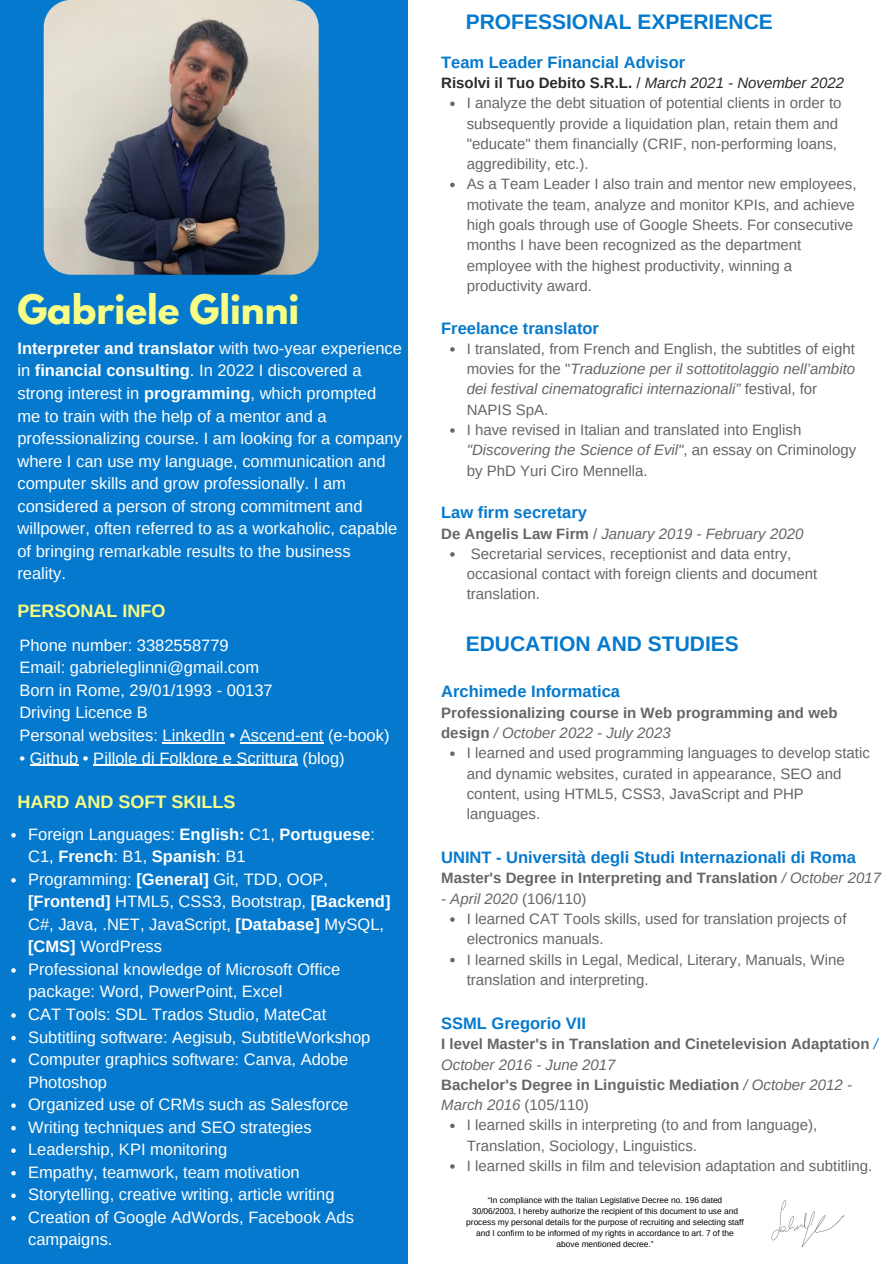
<style>
.page{position:relative;width:894px;height:1264px;background:#fff}
.page>*{position:absolute;margin:0;border:0;box-sizing:border-box;transform-origin:0 0}
.t1{font:700 36px "League Spartan";color:#f7fd85}
.t2{font:700 21px "Arimo";color:#0579cd}
.t3{font:700 18px "Arimo";color:#f7fd85}
.t4{font:16.5px/22.5px "Arimo";color:#fff}
.t5{font:700 16.5px "Arimo";color:#0579cd}
.t6{font:15px/20.2px "Arimo";color:#666}
.t7{font:700 15px/20.2px "Arimo";color:#666}
.t8{font:italic 15px "Arimo";color:#666}
.t9{font:700 15px "Arimo";color:#2b2b2b}
.t10{font:8.4px/11.1px "Arimo";color:#000;text-align:center}
.s1{font-weight:700}
.s2{font-weight:400}
.s3{font-weight:400;font-style:italic}
.s4{font-style:italic}
.s5{font-weight:700;font-style:normal}
.s6{font-style:normal}
.s7{font-weight:400;font-style:italic;color:#0579cd}
</style>
<div class="page">
<div style="left:0;top:0;width:408px;height:1263px;background:#0579cd"></div>
<img style="left:44px;top:0;width:274px;height:275px;border-radius:27px">
<img style="left:771px;top:1200px;width:74px;height:48px">
<hr style="left:162px;top:742px;width:63px;height:1px;background:#fff">
<hr style="left:240px;top:742px;width:83px;height:1px;background:#fff">
<hr style="left:30px;top:764px;width:48px;height:1px;background:#fff">
<hr style="left:93px;top:764px;width:205px;height:1px;background:#fff">
<svg style="left:11px;top:833px;width:5px;height:4px"></svg>
<svg style="left:11px;top:878px;width:5px;height:4px"></svg>
<svg style="left:11px;top:968px;width:5px;height:4px"></svg>
<svg style="left:11px;top:1013px;width:5px;height:4px"></svg>
<svg style="left:11px;top:1035px;width:5px;height:5px"></svg>
<svg style="left:11px;top:1058px;width:5px;height:4px"></svg>
<svg style="left:11px;top:1103px;width:5px;height:4px"></svg>
<svg style="left:11px;top:1125px;width:5px;height:5px"></svg>
<svg style="left:11px;top:1148px;width:5px;height:4px"></svg>
<svg style="left:11px;top:1171px;width:5px;height:4px"></svg>
<svg style="left:11px;top:1193px;width:5px;height:4px"></svg>
<svg style="left:11px;top:1216px;width:5px;height:4px"></svg>
<svg style="left:450px;top:102px;width:4px;height:4px"></svg>
<svg style="left:450px;top:183px;width:4px;height:4px"></svg>
<svg style="left:450px;top:347px;width:4px;height:4px"></svg>
<svg style="left:450px;top:428px;width:4px;height:5px"></svg>
<svg style="left:450px;top:552px;width:4px;height:4px"></svg>
<svg style="left:450px;top:917px;width:4px;height:4px"></svg>
<svg style="left:450px;top:957px;width:4px;height:5px"></svg>
<svg style="left:450px;top:1123px;width:4px;height:5px"></svg>
<svg style="left:450px;top:1164px;width:4px;height:4px"></svg>
<svg style="left:450px;top:751px;width:4px;height:5px"></svg>
<h1 class="t1" style="left:17px;top:291px;width:283px">Gabriele Glinni</h1>
<p class="t4" style="left:17px;top:337px;width:386px"><span class="s1">Interpreter and translator</span> with two-year experience in <span class="s1">financial consulting</span>. In 2022 I discovered a strong interest in <span class="s1">programming</span>, which prompted me to train with the help of a mentor and a professionalizing course. I am looking for a company where I can use my language, communication and computer skills and grow professionally. I am considered a person of strong commitment and willpower, often referred to as a workaholic, capable of bringing remarkable results to the business reality.</p>
<p class="t3" style="left:17px;top:600px;width:149px">PERSONAL INFO</p>
<p class="t4" style="left:19px;top:634px;width:371px">Phone number: 3382558779<br>Email: gabrieleglinni@gmail.com<br>Born in Rome, 29/01/1993 - 00137<br>Driving Licence B<br>Personal websites: LinkedIn • Ascend-ent (e-book)</p>
<p class="t4" style="left:19px;top:746px;width:327px">• Github • Pillole di Folklore e Scrittura (blog)</p>
<p class="t3" style="left:17px;top:791px;width:219px">HARD AND SOFT SKILLS</p>
<p class="t4" style="left:28px;top:822px;width:364px">Foreign Languages: <span class="s1">English:</span> C1, <span class="s1">Portuguese</span>:<br>C1, <span class="s1">French</span>: B1, <span class="s1">Spanish</span>: B1<br>Programming: <span class="s1">[General]</span> Git, TDD, OOP, <span class="s1">[Frontend]</span> HTML5, CSS3, Bootstrap, <span class="s1">[Backend] </span>C#, Java, .NET, JavaScript, <span class="s1">[Database]</span> MySQL, <span class="s1">[CMS]</span> WordPress<br>Professional knowledge of Microsoft Office package: Word, PowerPoint, Excel<br>CAT Tools: SDL Trados Studio, MateCat Subtitling software: Aegisub, SubtitleWorkshop Computer graphics software: Canva, Adobe Photoshop<br>Organized use of CRMs such as Salesforce Writing techniques and SEO strategies Leadership, KPI monitoring<br>Empathy, teamwork, team motivation<br>Storytelling, creative writing, article writing Creation of Google AdWords, Facebook Ads campaigns.</p>
<h2 class="t2" style="left:465px;top:10px;width:308px">PROFESSIONAL EXPERIENCE</h2>
<p class="t5" style="left:441px;top:53px;width:245px">Team Leader Financial Advisor</p>
<p class="t9" style="left:441px;top:74px;width:404px">Risolvi il Tuo Debito S.R.L. <span class="s2">/</span> <span class="s3">March 2021 - November 2022</span></p>
<p class="t6" style="left:466px;top:93px;width:391px">I analyze the debt situation of potential clients in order to subsequently provide a liquidation plan, retain them and "educate" them financially (CRIF, non-performing loans, aggredibility, etc.).<br>As a Team Leader I also train and mentor new employees, motivate the team, analyze and monitor KPIs, and achieve high goals through use of Google Sheets. For consecutive months I have been recognized as the department employee with the highest productivity, winning a productivity award.</p>
<p class="t5" style="left:441px;top:319px;width:159px">Freelance translator</p>
<p class="t6" style="left:466px;top:338px;width:391px">I translated, from French and English, the subtitles of eight movies for the "<span class="s4">Traduzione per il sottotitolaggio nell’ambito dei festival cinematografici internazionali”</span> festival, for NAPIS SpA.<br>I have revised in Italian and translated into English <span class="s4">"Discovering the Science of Evil"</span>, an essay on Criminology by PhD Yuri Ciro Mennella.</p>
<p class="t5" style="left:441px;top:503px;width:147px">Law firm secretary</p>
<p class="t8" style="left:441px;top:525px;width:363px"><span class="s5">De Angelis Law Firm</span> <span class="s6">/</span> January 2019 - February 2020</p>
<p class="t6" style="left:466px;top:543px;width:352px">Secretarial services, receptionist and data entry, occasional contact with foreign clients and document translation.</p>
<h2 class="t2" style="left:465px;top:632px;width:275px">EDUCATION AND STUDIES</h2>
<p class="t5" style="left:441px;top:682px;width:180px">Archimede Informatica</p>
<p class="t7" style="left:441px;top:702px;width:398px">Professionalizing course in Web programming and web design <span class="s3">/ October 2022 - July 2023</span></p>
<p class="t6" style="left:466px;top:743px;width:404px">I learned and used programming languages to develop static and dynamic websites, curated in appearance, SEO and content, using HTML5, CSS3, JavaScript and PHP languages.</p>
<p class="t5" style="left:441px;top:848px;width:416px">UNINT - Università degli Studi Internazionali di Roma</p>
<p class="t7" style="left:441px;top:868px;width:441px">Master's Degree in Interpreting and Translation <span class="s3">/ October 2017</span></p>
<p class="t8" style="left:441px;top:890px;width:147px">- April 2020 <span class="s6">(106/110)</span></p>
<p class="t6" style="left:466px;top:908px;width:381px">I learned CAT Tools skills, used for translation projects of electronics manuals.<br>I learned skills in Legal, Medical, Literary, Manuals, Wine translation and interpreting.</p>
<p class="t5" style="left:441px;top:1014px;width:146px">SSML Gregorio VII</p>
<p class="t7" style="left:441px;top:1033px;width:438px">I level Master's in Translation and Cinetelevision Adaptation <span class="s7">/ </span><span class="s3">October 2016 - June 2017<br></span>Bachelor's Degree in Linguistic Mediation <span class="s3">/ October 2012 - March 2016</span> <span class="s2">(105/110)</span></p>
<p class="t6" style="left:466px;top:1115px;width:407px">I learned skills in interpreting (to and from language),<br>Translation, Sociology, Linguistics.<br>I learned skills in film and television adaptation and subtitling.</p>
<p class="t10" style="left:466px;top:1194px;width:279px">“In compliance with the Italian Legislative Decree no. 196 dated 30/06/2003, I hereby authorize the recipient of this document to use and process my personal details for the purpose of recruiting and selecting staff and I confirm to be informed of my rights in accordance to art. 7 of the above mentioned decree.”</p>
</div>
